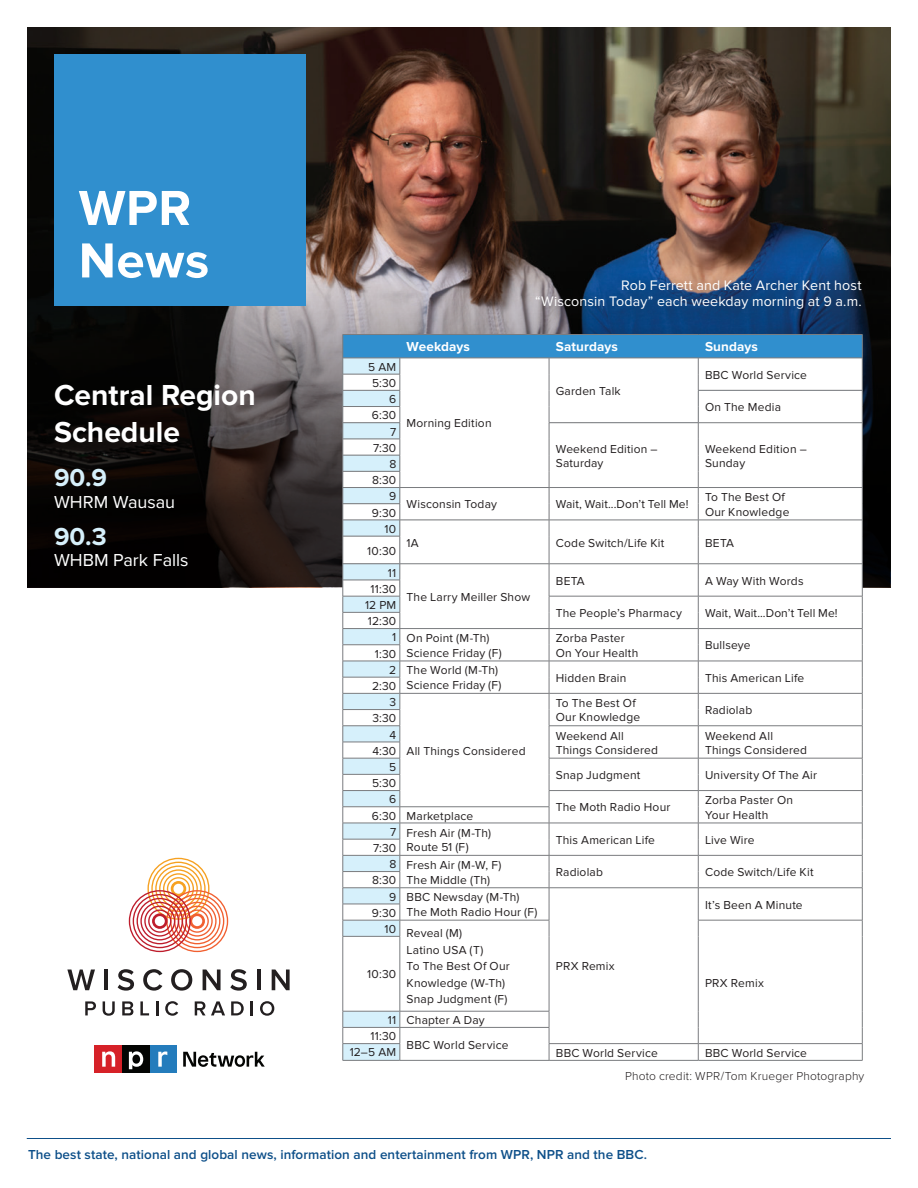
<style>
.page{position:relative;width:918px;height:1188px;background:#fff}
.page>*{position:absolute;margin:0;border:0;box-sizing:border-box;transform-origin:0 0}
.t1{font:700 51px/52.5px "Proxima Nova";letter-spacing:.01em;color:#fff}
.t2{font:700 30px/36.8px "Proxima Nova";color:#fff}
.t3{font:700 25.5px "Proxima Nova";color:#d6f0fb}
.t4{font:18px "Proxima Nova";color:#fff}
.t5{font:14.25px/16.5px "Proxima Nova";letter-spacing:.01em;color:#fff;text-align:right}
.t6{font:600 13.5px "Proxima Nova";letter-spacing:.005em;color:#0d4f89}
.t7{font:700 13.5px "Proxima Nova";letter-spacing:.01em;color:#fff}
.t8{font:12px/16.2px "Proxima Nova";letter-spacing:.015em;color:#231f20}
.t9{font:300 12px "Proxima Nova";letter-spacing:.015em;color:#231f20}
</style>
<div class="page">
<img style="left:27px;top:27px;width:864px;height:561px">
<svg style="left:28px;top:271px;width:862px;height:316px;background:#302c2d"></svg>
<div style="left:54px;top:54px;width:252px;height:252px;background:#308fce"></div>
<div style="left:528px;top:271px;width:352px;height:57px;background:#231f20;opacity:.75"></div>
<hr style="left:27px;top:1138px;width:864px;height:1px;background:#0d4f89">
<hr style="left:343px;top:334px;width:57px;height:1px;background:#7a7c7f">
<hr style="left:400px;top:334px;width:149px;height:1px;background:#7a7c7f">
<hr style="left:549px;top:334px;width:149px;height:1px;background:#7a7c7f">
<hr style="left:698px;top:334px;width:164px;height:1px;background:#7a7c7f">
<hr style="left:400px;top:1060px;width:149px;height:1px;background:#7a7c7f">
<hr style="left:549px;top:1060px;width:149px;height:1px;background:#7a7c7f">
<hr style="left:698px;top:1060px;width:164px;height:1px;background:#7a7c7f">
<svg style="left:343px;top:335px;width:520px;height:725px"></svg>
<hr style="left:343px;top:1060px;width:57px;height:1px;background:#7a7c7f">
<svg style="left:67px;top:970px;width:28px;height:20px"></svg>
<hr style="left:104px;top:970px;width:4px;height:20px;background:#231f20">
<svg style="left:118px;top:969px;width:16px;height:22px"></svg>
<svg style="left:143px;top:969px;width:19px;height:22px"></svg>
<svg style="left:171px;top:969px;width:21px;height:22px"></svg>
<svg style="left:203px;top:970px;width:18px;height:20px"></svg>
<svg style="left:230px;top:969px;width:17px;height:22px"></svg>
<hr style="left:257px;top:970px;width:4px;height:20px;background:#231f20">
<svg style="left:272px;top:970px;width:18px;height:20px"></svg>
<svg style="left:85px;top:1001px;width:11px;height:14px"></svg>
<svg style="left:103px;top:1001px;width:12px;height:15px"></svg>
<svg style="left:122px;top:1001px;width:11px;height:14px"></svg>
<svg style="left:140px;top:1001px;width:9px;height:14px"></svg>
<svg style="left:156px;top:1001px;width:2px;height:14px"></svg>
<svg style="left:165px;top:1001px;width:13px;height:15px"></svg>
<svg style="left:195px;top:1001px;width:30px;height:14px"></svg>
<svg style="left:231px;top:1001px;width:13px;height:14px"></svg>
<svg style="left:251px;top:1001px;width:2px;height:14px"></svg>
<svg style="left:260px;top:1001px;width:14px;height:15px"></svg>
<svg style="left:129px;top:858px;width:99px;height:94px"></svg>
<div style="left:95px;top:1046px;width:27px;height:27px;background:#d62128"></div>
<div style="left:149px;top:1046px;width:27px;height:27px;background:#247cbc"></div>
<svg style="left:102px;top:1051px;width:13px;height:16px"></svg>
<svg style="left:158px;top:1051px;width:9px;height:16px"></svg>
<svg style="left:183px;top:1052px;width:82px;height:15px"></svg>
<div style="left:122px;top:1046px;width:27px;height:27px;background:#040503"></div>
<svg style="left:129px;top:1051px;width:14px;height:18px"></svg>
<h1 class="t1" style="left:79px;top:183px;width:132px">WPR<br>News</h1>
<h2 class="t2" style="left:54px;top:377px;width:203px">Central Region<br>Schedule</h2>
<h3 class="t3" style="left:54px;top:463px;width:54px">90.9</h3>
<h3 class="t4" style="left:54px;top:491px;width:123px">WHRM Wausau</h3>
<h3 class="t3" style="left:54px;top:522px;width:54px">90.3</h3>
<h3 class="t4" style="left:54px;top:550px;width:136px">WHBM Park Falls</h3>
<p class="t5" style="left:535px;top:277px;width:328px">Rob Ferrett and Kate Archer Kent host<br>“Wisconsin Today” each weekday morning at 9 a.m.</p>
<p class="t8" style="left:368px;top:359px;width:30px">5 AM</p>
<p class="t8" style="left:372px;top:375px;width:26px;text-align:right">5:30<br>6</p>
<p class="t8" style="left:372px;top:407px;width:26px;text-align:right">6:30<br>7</p>
<p class="t7" style="left:407px;top:339px;width:65px">Weekdays</p>
<p class="t7" style="left:556px;top:339px;width:64px">Saturdays</p>
<p class="t7" style="left:705px;top:339px;width:54px">Sundays</p>
<p class="t8" style="left:407px;top:416px;width:87px">Morning Edition</p>
<p class="t8" style="left:556px;top:383px;width:66px">Garden Talk</p>
<p class="t8" style="left:705px;top:367px;width:104px">BBC World Service</p>
<p class="t8" style="left:705px;top:399px;width:78px">On The Media</p>
<p class="t8" style="left:372px;top:440px;width:26px;text-align:right">7:30<br>8<br>8:30<br>9</p>
<p class="t8" style="left:556px;top:442px;width:103px;line-height:14.2px">Weekend Edition –<br>Saturday</p>
<p class="t8" style="left:705px;top:442px;width:103px;line-height:14.2px">Weekend Edition –<br>Sunday</p>
<p class="t8" style="left:705px;top:489px;width:81px">To The Best Of</p>
<p class="t8" style="left:407px;top:497px;width:92px">Wisconsin Today</p>
<p class="t8" style="left:556px;top:497px;width:134px">Wait, Wait...Don’t Tell Me!</p>
<p class="t8" style="left:372px;top:505px;width:26px">9:30</p>
<p class="t8" style="left:705px;top:504px;width:86px">Our Knowledge</p>
<p class="t8" style="left:385px;top:521px;width:13px">10</p>
<p class="t8" style="left:407px;top:535px;width:14px">1A</p>
<p class="t8" style="left:556px;top:535px;width:110px">Code Switch/Life Kit</p>
<p class="t8" style="left:705px;top:535px;width:31px">BETA</p>
<p class="t8" style="left:367px;top:540px;width:31px;line-height:21.9px;text-align:right">10:30<br>11</p>
<p class="t8" style="left:407px;top:589px;width:125px">The Larry Meiller Show</p>
<p class="t8" style="left:556px;top:573px;width:31px">BETA</p>
<p class="t8" style="left:705px;top:573px;width:100px">A Way With Words</p>
<p class="t8" style="left:365px;top:581px;width:33px;text-align:center">11:30<br>12 PM</p>
<p class="t8" style="left:556px;top:605px;width:128px">The People’s Pharmacy</p>
<p class="t8" style="left:705px;top:605px;width:134px">Wait, Wait...Don’t Tell Me!</p>
<p class="t8" style="left:392px;top:613px;width:99px;line-height:16.8px;text-indent:-24px">12:30<br>1 On Point (M-Th)</p>
<p class="t8" style="left:407px;top:645px;width:97px">Science Friday (F)</p>
<p class="t8" style="left:556px;top:631px;width:84px;line-height:14.2px">Zorba Paster<br>On Your Health</p>
<p class="t8" style="left:705px;top:638px;width:47px">Bullseye</p>
<p class="t8" style="left:389px;top:645px;width:110px;line-height:16.8px;text-indent:-14px">1:30<br>2 The World (M-Th)</p>
<p class="t8" style="left:407px;top:677px;width:96px">Science Friday (F)</p>
<p class="t8" style="left:556px;top:670px;width:72px">Hidden Brain</p>
<p class="t8" style="left:705px;top:670px;width:101px">This American Life</p>
<p class="t8" style="left:372px;top:678px;width:26px;text-align:right">2:30<br>3</p>
<p class="t8" style="left:556px;top:696px;width:86px;line-height:14.2px">To The Best Of<br>Our Knowledge</p>
<p class="t8" style="left:705px;top:702px;width:49px">Radiolab</p>
<p class="t8" style="left:372px;top:710px;width:25px;text-align:right">3:30<br>4</p>
<p class="t8" style="left:556px;top:729px;width:104px;line-height:14.2px">Weekend All<br>Things Considered</p>
<p class="t8" style="left:705px;top:728px;width:70px">Weekend All</p>
<p class="t8" style="left:372px;top:743px;width:25px">4:30</p>
<p class="t8" style="left:705px;top:742px;width:104px">Things Considered</p>
<p class="t8" style="left:389px;top:759px;width:9px">5</p>
<p class="t8" style="left:556px;top:767px;width:86px">Snap Judgment</p>
<p class="t8" style="left:705px;top:767px;width:114px">University Of The Air</p>
<p class="t8" style="left:372px;top:775px;width:26px;text-align:right">5:30<br>6</p>
<p class="t8" style="left:556px;top:800px;width:116px">The Moth Radio Hour</p>
<p class="t8" style="left:407px;top:743px;width:120px">All Things Considered</p>
<p class="t8" style="left:705px;top:792px;width:90px">Zorba Paster On</p>
<p class="t8" style="left:372px;top:808px;width:103px">6:30 Marketplace</p>
<p class="t8" style="left:705px;top:807px;width:65px">Your Health</p>
<p class="t8" style="left:390px;top:826px;width:103px;line-height:14.2px;text-align:center">7 Fresh Air (M-Th)<br>Route 51 (F)</p>
<p class="t8" style="left:556px;top:832px;width:101px">This American Life</p>
<p class="t8" style="left:705px;top:832px;width:51px">Live Wire</p>
<p class="t8" style="left:389px;top:840px;width:114px;line-height:16.8px;text-indent:-16px">7:30<br>8 Fresh Air (M-W, F)</p>
<p class="t8" style="left:407px;top:872px;width:85px">The Middle (Th)</p>
<p class="t8" style="left:556px;top:864px;width:49px">Radiolab</p>
<p class="t8" style="left:705px;top:864px;width:110px">Code Switch/Life Kit</p>
<p class="t8" style="left:389px;top:872px;width:132px;line-height:17.1px;text-indent:-17px">8:30<br>9 BBC Newsday (M-Th)</p>
<p class="t8" style="left:407px;top:904px;width:133px">The Moth Radio Hour (F)</p>
<p class="t8" style="left:705px;top:897px;width:99px">It’s Been A Minute</p>
<p class="t8" style="left:385px;top:903px;width:79px;line-height:20.7px;text-indent:-13px">9:30<br>10 Reveal (M)</p>
<p class="t8" style="left:407px;top:942px;width:105px">Latino USA (T)<br>To The Best Of Our<br>Knowledge (W-Th)<br>Snap Judgment (F)</p>
<p class="t8" style="left:556px;top:958px;width:60px">PRX Remix</p>
<p class="t8" style="left:367px;top:967px;width:31px">10:30</p>
<p class="t8" style="left:371px;top:1012px;width:116px;text-indent:17px">11 Chapter A Day<br>11:30</p>
<p class="t8" style="left:407px;top:1037px;width:104px">BBC World Service</p>
<p class="t8" style="left:350px;top:1044px;width:48px">12–5 AM</p>
<p class="t8" style="left:556px;top:1045px;width:104px">BBC World Service</p>
<p class="t8" style="left:705px;top:1045px;width:104px">BBC World Service</p>
<p class="t8" style="left:705px;top:975px;width:60px">PRX Remix</p>
<p class="t9" style="left:625px;top:1069px;width:241px">Photo credit: WPR/Tom Krueger Photography</p>
<p class="t6" style="left:28px;top:1147px;width:621px">The best state, national and global news, information and entertainment from WPR, NPR and the BBC.</p>
</div>
